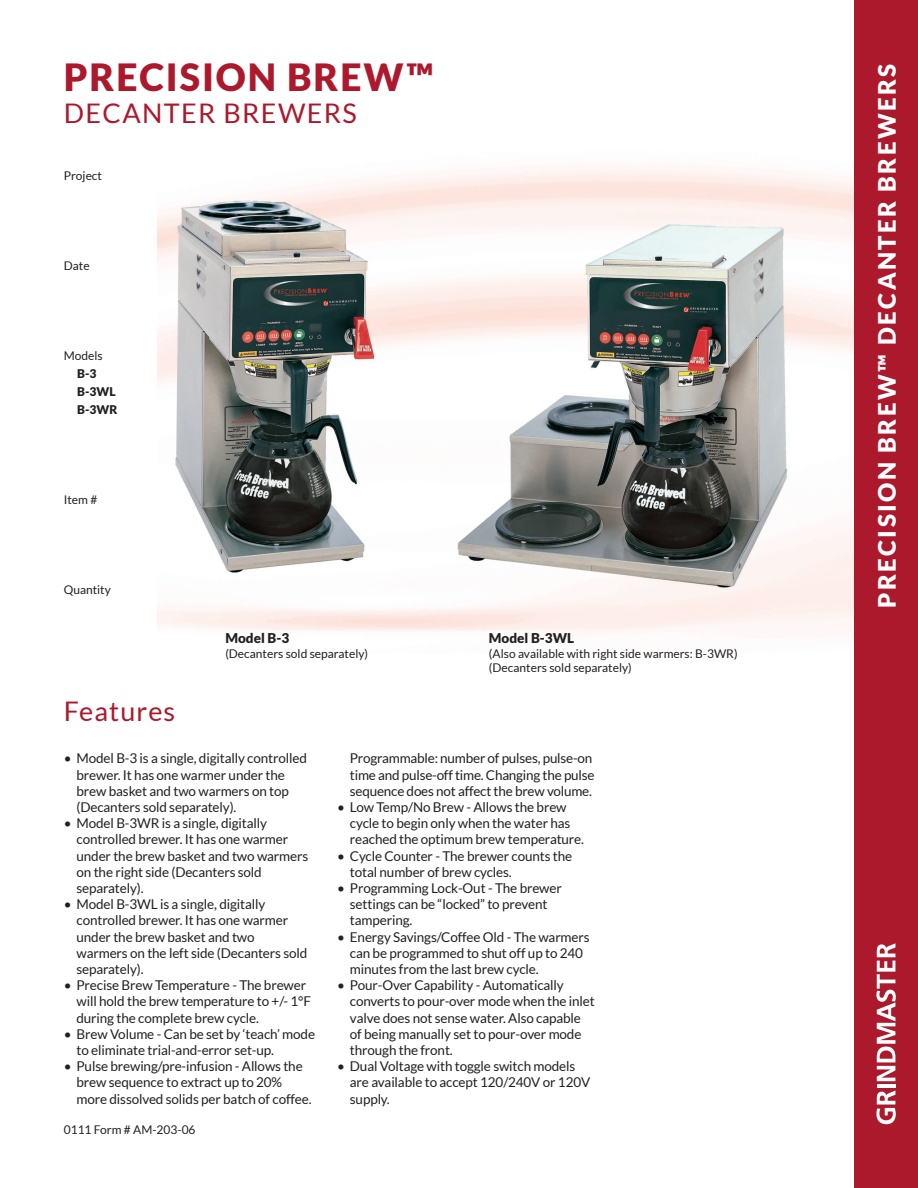
<style>
.page{position:relative;width:918px;height:1188px;background:#fff}
.page>*{position:absolute;margin:0;border:0;box-sizing:border-box;transform-origin:0 0}
.t1{font:900 37.5px "Lato";letter-spacing:.05em;color:#ad192c}
.t2{font:27px "Lato";letter-spacing:.05em;color:#ad192c}
.t3{font:900 24px "Lato";letter-spacing:.1em;color:#fff}
.t4{font:13.5px/16.2px "Lato";letter-spacing:-.01em;color:#231f20}
.t5{font:900 13.5px "Lato";color:#231f20}
.t6{font:12px/14.4px "Lato";color:#231f20}
.t7{font:900 12px/18px "Lato";color:#231f20}
</style>
<div class="page">
<img style="left:157px;top:169px;width:697px;height:462px">
<div style="left:854px;top:0;width:64px;height:1188px;background:#ad192c"></div>
<svg style="left:876px;top:1091px;width:20px;height:33px"></svg>
<hr style="left:877px;top:1085px;width:18px;height:3px;background:#fff">
<svg style="left:876px;top:943px;width:20px;height:138px"></svg>
<h1 class="t1" style="left:64px;top:55px;width:371px">PRECISION BREW™</h1>
<h2 class="t2" style="left:64px;top:99px;width:295px">DECANTER BREWERS</h2>
<p class="t6" style="left:64px;top:168px;width:40px">Project</p>
<p class="t6" style="left:64px;top:258px;width:27px">Date</p>
<p class="t6" style="left:64px;top:348px;width:40px">Models</p>
<p class="t7" style="left:77px;top:364px;width:42px">B-3<br>B-3WL<br>B-3WR</p>
<p class="t6" style="left:64px;top:492px;width:35px">Item #</p>
<p class="t6" style="left:64px;top:582px;width:49px">Quantity</p>
<p class="t5" style="left:225px;top:630px;width:65px">Model B-3</p>
<p class="t6" style="left:225px;top:646px;width:144px">(Decanters sold separately)</p>
<p class="t5" style="left:489px;top:630px;width:87px">Model B-3WL</p>
<p class="t6" style="left:489px;top:646px;width:250px">(Also available with right side warmers: B-3WR) (Decanters sold separately)</p>
<h2 class="t2" style="left:64px;top:696px;width:113px">Features</h2>
<p class="t4" style="left:77px;top:750px;width:232px;text-indent:-13px">• Model B-3 is a single, digitally controlled brewer. It has one warmer under the brew basket and two warmers on top (Decanters sold separately).</p>
<p class="t4" style="left:77px;top:815px;width:233px;text-indent:-13px">• Model B-3WR is a single, digitally controlled brewer. It has one warmer under the brew basket and two warmers on the right side (Decanters sold separately).</p>
<p class="t4" style="left:77px;top:896px;width:232px;text-indent:-13px">• Model B-3WL is a single, digitally controlled brewer. It has one warmer under the brew basket and two warmers on the left side (Decanters sold separately).</p>
<p class="t4" style="left:77px;top:977px;width:236px;text-indent:-13px">• Precise Brew Temperature - The brewer will hold the brew temperature to +/- 1°F during the complete brew cycle.</p>
<p class="t4" style="left:77px;top:1026px;width:240px;text-indent:-13px">• Brew Volume - Can be set by ‘teach’ mode to eliminate trial-and-error set-up.</p>
<p class="t4" style="left:77px;top:1058px;width:237px;text-indent:-13px">• Pulse brewing/pre-infusion - Allows the brew sequence to extract up to 20% more dissolved solids per batch of coffee.</p>
<p class="t6" style="left:64px;top:1122px;width:133px">0111 Form # AM-203-06</p>
<p class="t4" style="left:350px;top:750px;width:246px">Programmable: number of pulses, pulse-on time and pulse-off time. Changing the pulse sequence does not affect the brew volume.</p>
<p class="t4" style="left:350px;top:799px;width:236px;text-indent:-13px">• Low Temp/No Brew - Allows the brew cycle to begin only when the water has reached the optimum brew temperature.</p>
<p class="t4" style="left:350px;top:848px;width:224px;text-indent:-13px">• Cycle Counter - The brewer counts the total number of brew cycles.</p>
<p class="t4" style="left:350px;top:880px;width:213px;text-indent:-13px">• Programming Lock-Out - The brewer settings can be “locked” to prevent tampering.</p>
<p class="t4" style="left:350px;top:929px;width:241px;text-indent:-13px">• Energy Savings/Coffee Old - The warmers can be programmed to shut off up to 240 minutes from the last brew cycle.</p>
<p class="t4" style="left:350px;top:977px;width:246px;text-indent:-13px">• Pour-Over Capability - Automatically converts to pour-over mode when the inlet valve does not sense water. Also capable of being manually set to pour-over mode through the front.</p>
<p class="t4" style="left:350px;top:1058px;width:242px;text-indent:-13px">• Dual Voltage with toggle switch models are available to accept 120/240V or 120V supply.</p>
<h3 class="t3" style="left:873px;top:608px;width:545px;rotate:-90deg">PRECISION BREW™ DECANTER BREWERS</h3>
</div>
